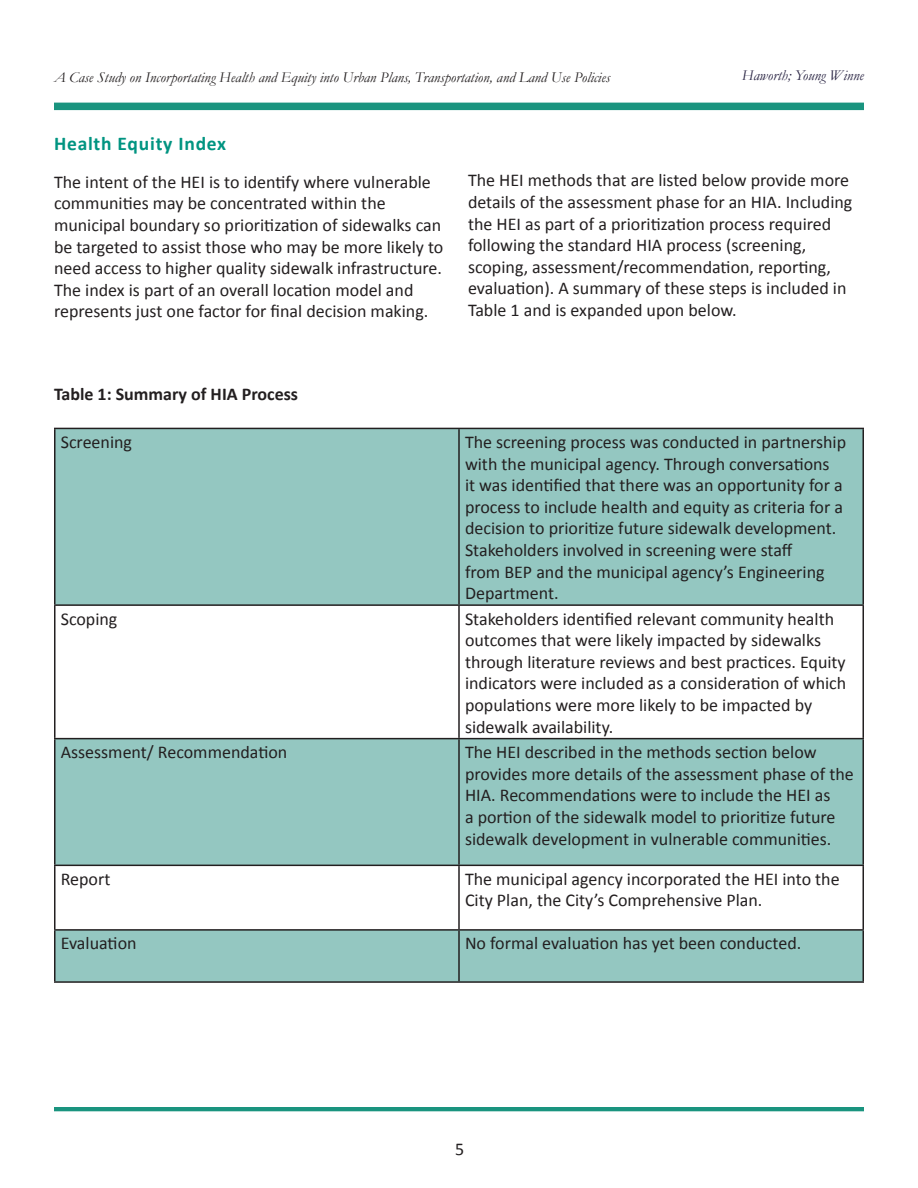
<style>
.page{position:relative;width:918px;height:1188px;background:#fff}
.page>*{position:absolute;margin:0;border:0;box-sizing:border-box;transform-origin:0 0}
.Titles{font:700 19.5px "Calibri";letter-spacing:.04em;color:#009481}
.t1{font:18px/21.6px "Calibri";color:#231f20}
.t2{font:700 18px "Calibri";color:#231f20}
.t3{font:italic 15px "Garamond";color:#231f20}
.t4{font:italic 15px "Garamond";color:#272241}
</style>
<div class="page">
<hr style="left:54px;top:1107px;width:810px;height:4px;background:#1a947f">
<div style="left:54px;top:103px;width:810px;height:7px;background:#1a947f"></div>
<svg style="left:56px;top:429px;width:806px;height:552px;fill:#94c7c1"></svg>
<hr style="left:54px;top:428px;width:405px;height:1px;background:#231f20">
<hr style="left:54px;top:429px;width:2px;height:175px;background:#231f20">
<hr style="left:459px;top:428px;width:405px;height:1px;background:#231f20">
<hr style="left:458px;top:429px;width:2px;height:175px;background:#231f20">
<hr style="left:862px;top:429px;width:2px;height:175px;background:#231f20">
<hr style="left:54px;top:604px;width:405px;height:2px;background:#231f20">
<hr style="left:54px;top:606px;width:2px;height:132px;background:#231f20">
<hr style="left:459px;top:604px;width:405px;height:2px;background:#231f20">
<hr style="left:458px;top:606px;width:2px;height:132px;background:#231f20">
<hr style="left:862px;top:606px;width:2px;height:132px;background:#231f20">
<hr style="left:54px;top:738px;width:405px;height:1px;background:#231f20">
<hr style="left:54px;top:739px;width:2px;height:126px;background:#231f20">
<hr style="left:459px;top:738px;width:405px;height:1px;background:#231f20">
<hr style="left:458px;top:739px;width:2px;height:126px;background:#231f20">
<hr style="left:862px;top:739px;width:2px;height:126px;background:#231f20">
<hr style="left:54px;top:865px;width:405px;height:1px;background:#231f20">
<hr style="left:54px;top:866px;width:2px;height:63px;background:#231f20">
<hr style="left:459px;top:865px;width:405px;height:1px;background:#231f20">
<hr style="left:458px;top:866px;width:2px;height:63px;background:#231f20">
<hr style="left:862px;top:866px;width:2px;height:63px;background:#231f20">
<hr style="left:54px;top:929px;width:405px;height:2px;background:#231f20">
<hr style="left:54px;top:931px;width:2px;height:50px;background:#231f20">
<hr style="left:459px;top:929px;width:405px;height:2px;background:#231f20">
<hr style="left:458px;top:931px;width:2px;height:50px;background:#231f20">
<hr style="left:862px;top:931px;width:2px;height:50px;background:#231f20">
<hr style="left:54px;top:981px;width:405px;height:2px;background:#231f20">
<hr style="left:459px;top:981px;width:405px;height:2px;background:#231f20">
<p class="t3" style="left:54px;top:67px;width:558px">A Case Study on Incorportating Health and Equity into Urban Plans, Transportation, and Land Use Policies</p>
<p class="t4" style="left:742px;top:65px;width:124px">Haworth; Young Winne</p>
<p class="Titles" style="left:54px;top:131px;width:174px">Health Equity Index</p>
<p class="t1" style="left:54px;top:170px;width:391px">The intent of the HEI is to identify where vulnerable communities may be concentrated within the municipal boundary so prioritization of sidewalks can be targeted to assist those who may be more likely to need access to higher quality sidewalk infrastructure.<br>The index is part of an overall location model and represents just one factor for final decision making.</p>
<p class="t1" style="left:468px;top:169px;width:386px">The HEI methods that are listed below provide more details of the assessment phase for an HIA. Including the HEI as part of a prioritization process required following the standard HIA process (screening, scoping, assessment/recommendation, reporting, evaluation). A summary of these steps is included in Table 1 and is expanded upon below.</p>
<p class="t2" style="left:54px;top:383px;width:246px">Table 1: Summary of HIA Process</p>
<p class="t1" style="left:61px;top:430px;width:73px">Screening</p>
<p class="t1" style="left:465px;top:430px;width:383px">The screening process was conducted in partnership with the municipal agency. Through conversations<br>it was identified that there was an opportunity for a process to include health and equity as criteria for a decision to prioritize future sidewalk development.<br>Stakeholders involved in screening were staff<br>from BEP and the municipal agency’s Engineering Department.</p>
<p class="t1" style="left:61px;top:607px;width:58px">Scoping</p>
<p class="t1" style="left:465px;top:607px;width:383px">Stakeholders identified relevant community health outcomes that were likely impacted by sidewalks through literature reviews and best practices. Equity indicators were included as a consideration of which populations were more likely to be impacted by sidewalk availability.</p>
<p class="t1" style="left:61px;top:741px;width:228px">Assessment/ Recommendation</p>
<p class="t1" style="left:465px;top:741px;width:390px">The HEI described in the methods section below provides more details of the assessment phase of the HIA. Recommendations were to include the HEI as<br>a portion of the sidewalk model to prioritize future sidewalk development in vulnerable communities.</p>
<p class="t1" style="left:61px;top:867px;width:51px">Report</p>
<p class="t1" style="left:465px;top:867px;width:376px">The municipal agency incorporated the HEI into the<br>City Plan, the City’s Comprehensive Plan.</p>
<p class="t1" style="left:61px;top:932px;width:77px">Evaluation</p>
<p class="t1" style="left:465px;top:932px;width:338px">No formal evaluation has yet been conducted.</p>
<p class="t1" style="left:455px;top:1137px;width:11px">5</p>
</div>
